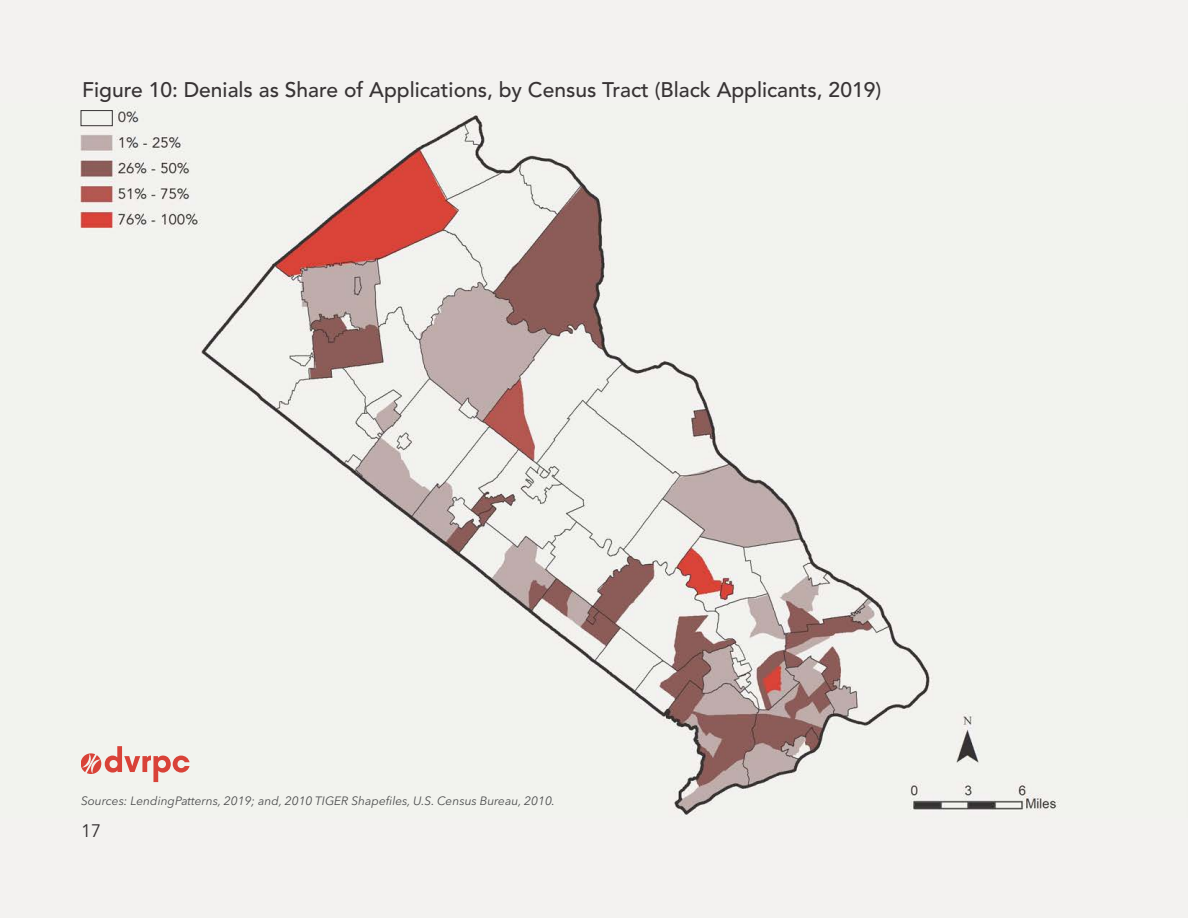
<style>
.page{position:relative;width:1188px;height:918px;background:#f3f2f0}
.page>*{position:absolute;margin:0;border:0;box-sizing:border-box;transform-origin:0 0}
.t1{font:500 21px "Avenir LT Std";color:#373334}
.t2{font:18px "Avenir LT Std";color:#373334}
.Sources{font:italic 12px "Avenir Next LT Pro";color:#4b4c4d}
</style>
<div class="page">
<img style="left:80px;top:107px;width:978px;height:708px">
<div style="left:81px;top:110px;width:32px;height:16px;border:1px solid #373334"></div>
<svg style="left:81px;top:746px;width:109px;height:36px"></svg>
<p class="t1" style="left:82px;top:77px;width:801px">Figure 10: Denials as Share of Applications, by Census Tract (Black Applicants, 2019)</p>
<p class="Sources" style="left:81px;top:793px;width:476px">Sources: LendingPatterns, 2019; and, 2010 TIGER Shapefiles, U.S. Census Bureau, 2010.</p>
<p class="t2" style="left:81px;top:820px;width:22px">17</p>
</div>
